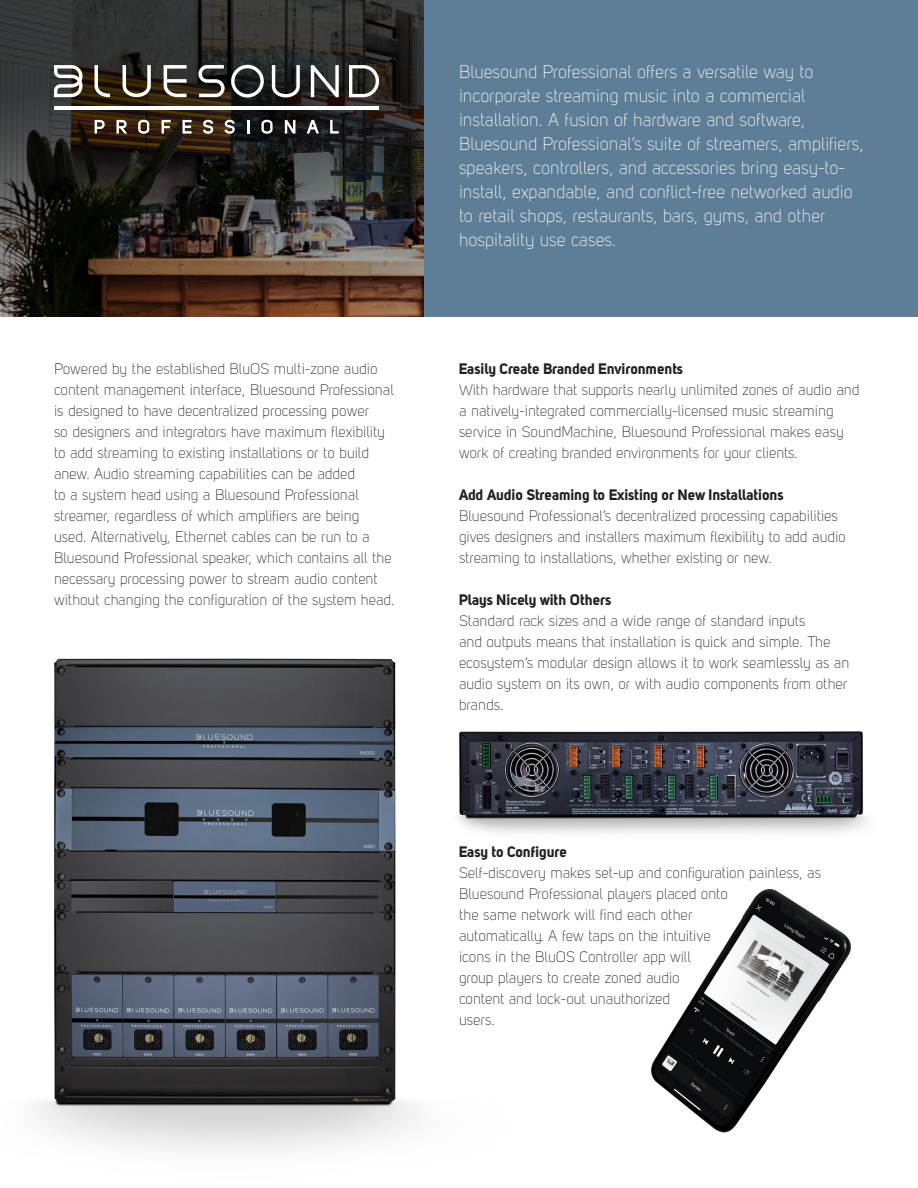
<style>
.page{position:relative;width:918px;height:1188px;background:#fff}
.page>*{position:absolute;margin:0;border:0;box-sizing:border-box;transform-origin:0 0}
.t1{font:18px/24px "Uni Sans Light";color:#fff}
.t2{font:15px/21px "Uni Sans Light";color:#231f20}
.t3{font:15px "Uni Sans Bold";color:#231f20}
</style>
<div class="page">
<img style="left:36px;top:658px;width:379px;height:494px">
<img style="left:402px;top:714px;width:466px;height:143px">
<img style="left:0;top:0;width:424px;height:316px">
<div style="left:424px;top:0;width:494px;height:316px;background:#5d7e96"></div>
<svg style="left:123px;top:65px;width:28px;height:32px"></svg>
<svg style="left:95px;top:65px;width:15px;height:32px"></svg>
<svg style="left:54px;top:65px;width:29px;height:32px"></svg>
<svg style="left:164px;top:65px;width:23px;height:32px"></svg>
<svg style="left:272px;top:65px;width:28px;height:33px"></svg>
<svg style="left:231px;top:65px;width:33px;height:33px"></svg>
<svg style="left:349px;top:65px;width:30px;height:32px"></svg>
<svg style="left:198px;top:65px;width:27px;height:32px"></svg>
<svg style="left:311px;top:65px;width:28px;height:32px"></svg>
<hr style="left:54px;top:107px;width:325px;height:3px;background:#fff">
<svg style="left:95px;top:120px;width:10px;height:14px"></svg>
<svg style="left:117px;top:120px;width:10px;height:14px"></svg>
<svg style="left:138px;top:120px;width:11px;height:14px"></svg>
<svg style="left:162px;top:120px;width:9px;height:14px"></svg>
<svg style="left:183px;top:120px;width:9px;height:14px"></svg>
<svg style="left:203px;top:120px;width:10px;height:14px"></svg>
<svg style="left:224px;top:120px;width:11px;height:14px"></svg>
<svg style="left:247px;top:120px;width:2px;height:14px"></svg>
<svg style="left:261px;top:120px;width:12px;height:14px"></svg>
<svg style="left:285px;top:120px;width:10px;height:14px"></svg>
<svg style="left:307px;top:120px;width:12px;height:14px"></svg>
<svg style="left:330px;top:120px;width:9px;height:14px"></svg>
<img style="left:651px;top:889px;width:201px;height:244px">
<p class="t2" style="left:54px;top:359px;width:342px">Powered by the established BluOS multi-zone audio content management interface, Bluesound Professional is designed to have decentralized processing power<br>so designers and integrators have maximum flexibility to add streaming to existing installations or to build anew. Audio streaming capabilities can be added<br>to a system head using a Bluesound Professional streamer, regardless of which amplifiers are being used. Alternatively, Ethernet cables can be run to a Bluesound Professional speaker, which contains all the necessary processing power to stream audio content without changing the configuration of the system head.</p>
<p class="t1" style="left:459px;top:60px;width:406px">Bluesound Professional offers a versatile way to incorporate streaming music into a commercial installation. A fusion of hardware and software, Bluesound Professional’s suite of streamers, amplifiers, speakers, controllers, and accessories bring easy-to&shy;install, expandable, and conflict-free networked audio to retail shops, restaurants, bars, gyms, and other hospitality use cases.</p>
<p class="t3" style="left:459px;top:360px;width:226px">Easily Create Branded Environments</p>
<p class="t2" style="left:459px;top:380px;width:402px">With hardware that supports nearly unlimited zones of audio and a natively-integrated commercially-licensed music streaming service in SoundMachine, Bluesound Professional makes easy work of creating branded environments for your clients.</p>
<p class="t3" style="left:459px;top:486px;width:326px">Add Audio Streaming to Existing or New Installations</p>
<p class="t2" style="left:459px;top:506px;width:388px">Bluesound Professional’s decentralized processing capabilities gives designers and installers maximum flexibility to add audio streaming to installations, whether existing or new.</p>
<p class="t3" style="left:459px;top:591px;width:154px">Plays Nicely with Others</p>
<p class="t2" style="left:459px;top:611px;width:392px">Standard rack sizes and a wide range of standard inputs<br>and outputs means that installation is quick and simple. The ecosystem’s modular design allows it to work seamlessly as an audio system on its own, or with audio components from other brands.</p>
<p class="t3" style="left:459px;top:843px;width:110px">Easy to Configure</p>
<p class="t2" style="left:459px;top:863px;width:364px">Self-discovery makes set-up and configuration painless, as Bluesound Professional players placed onto<br>the same network will find each other<br>automatically. A few taps on the intuitive<br>icons in the BluOS Controller app will<br>group players to create zoned audio<br>content and lock-out unauthorized<br>users.</p>
</div>
